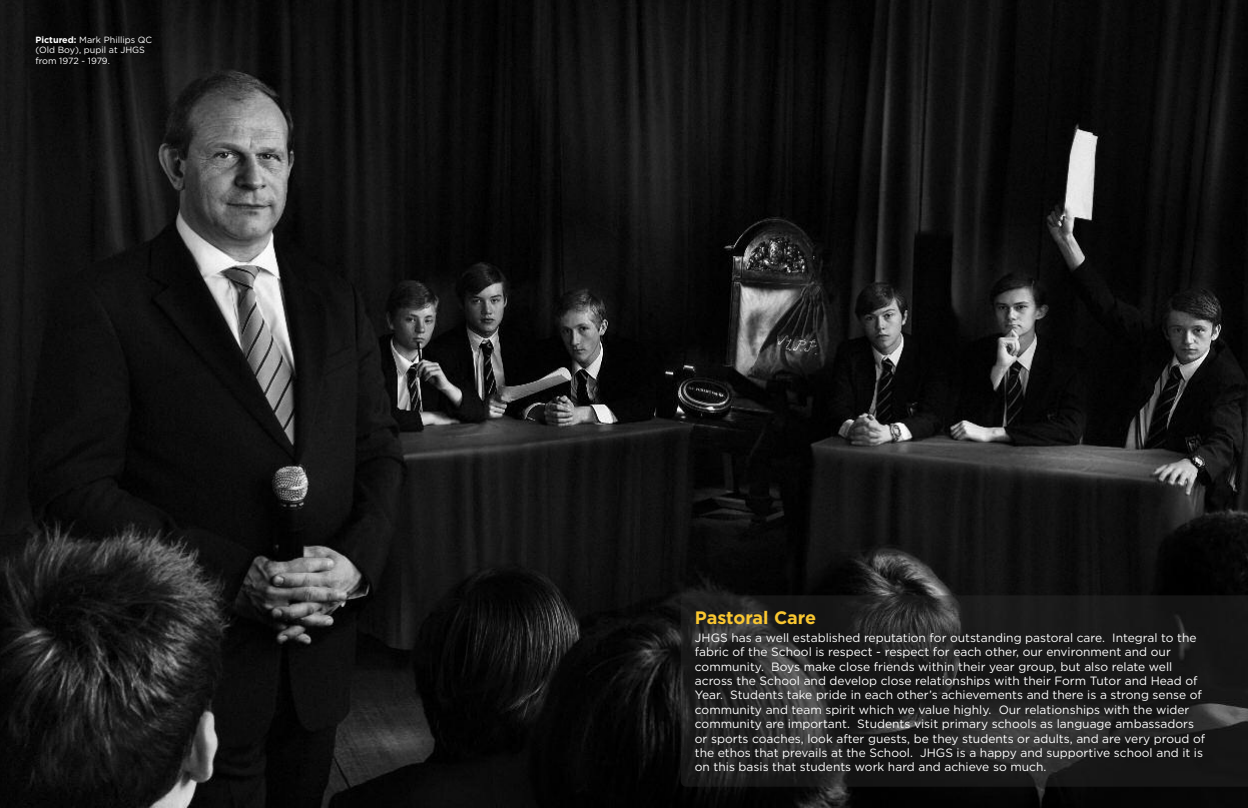
<style>
.page{position:relative;width:1248px;height:808px;background:#fff}
.page>*{position:absolute;margin:0;border:0;box-sizing:border-box;transform-origin:0 0}
.t1{font:700 18px "Gotham";letter-spacing:-.005em;color:#fac730}
.t2{font:12px/14.4px "Gotham";color:#fff}
.t3{font:9px/10.8px "Gotham";color:#fff}
.s1{font-weight:700}
</style>
<div class="page">
<img style="left:0;top:0;width:1247px;height:808px">
<img style="left:680px;top:595px;width:567px;height:192px">
<p class="t3" style="left:35px;top:35px;width:118px"><span class="s1">Pictured:</span> Mark Phillips QC (Old Boy), pupil at JHGS from 1972 - 1979.</p>
<h1 class="t1" style="left:694px;top:611px;width:123px">Pastoral Care</h1>
<p class="t2" style="left:694px;top:631px;width:512px">JHGS has a well established reputation for outstanding pastoral care. Integral to the fabric of the School is respect - respect for each other, our environment and our community. Boys make close friends within their year group, but also relate well across the School and develop close relationships with their Form Tutor and Head of Year. Students take pride in each other’s achievements and there is a strong sense of community and team spirit which we value highly. Our relationships with the wider community are important. Students visit primary schools as language ambassadors or sports coaches, look after guests, be they students or adults, and are very proud of the ethos that prevails at the School. JHGS is a happy and supportive school and it is on this basis that students work hard and achieve so much.</p>
</div>
